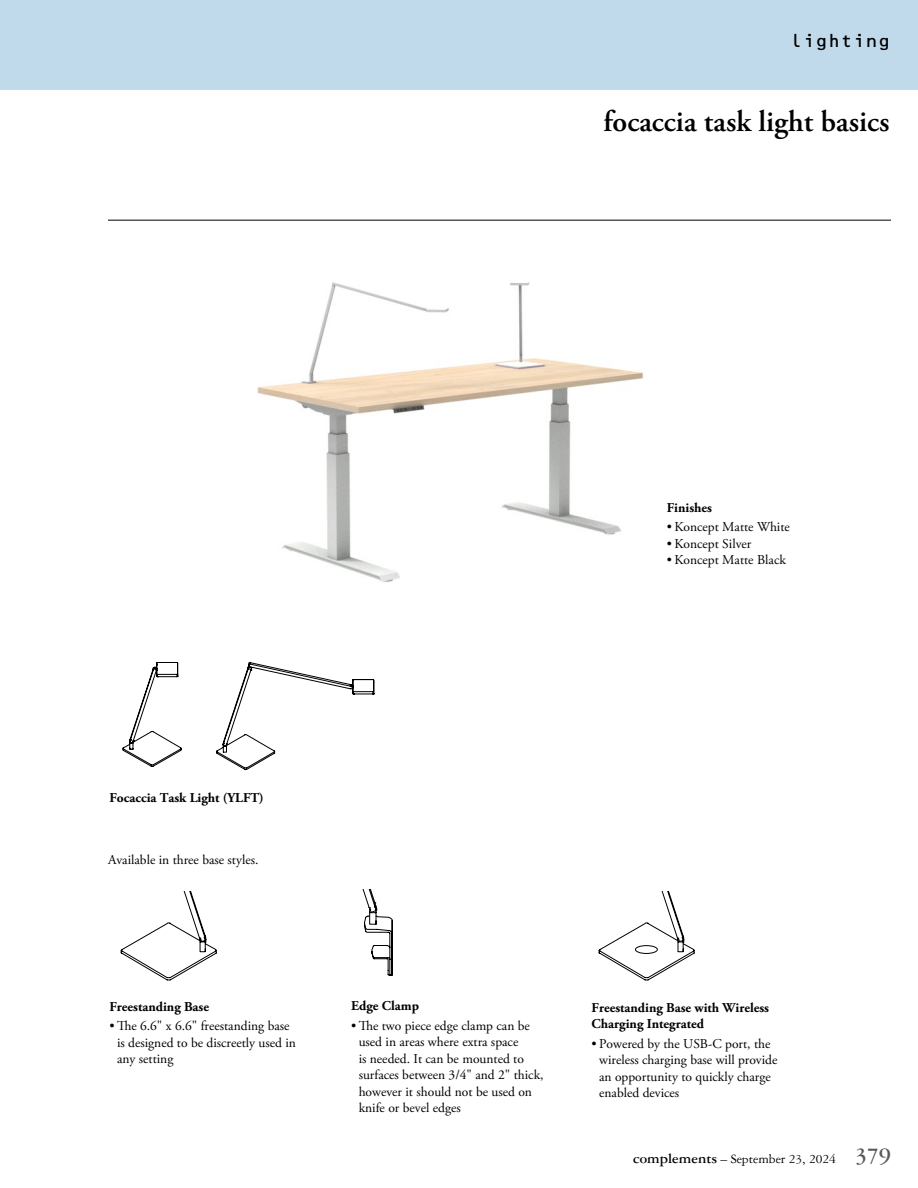
<style>
.page{position:relative;width:918px;height:1188px;background:#fff}
.page>*{position:absolute;margin:0;border:0;box-sizing:border-box;transform-origin:0 0}
.t1{font:600 30px "Adobe Garamond Pro";color:#000}
.t2{font:18px "OCRB Std";letter-spacing:-.025em;color:#000}
.t3{font:13.5px/16.5px "Adobe Garamond Pro";color:#000}
.t4{font:700 13.5px/16.5px "Adobe Garamond Pro";color:#000}
.t5{font:13.5px "Garamond Three";color:#000}
.s1{font-weight:700;font-size:15px}
.s2{font-weight:700;font-size:24px;color:#58595b}
</style>
<div class="page">
<div style="left:0;top:0;width:918px;height:90px;background:#c0daec"></div>
<hr style="left:108px;top:220px;width:783px;height:1px;background:#000">
<img style="left:257px;top:282px;width:387px;height:300px">
<svg style="left:122px;top:662px;width:253px;height:109px"></svg>
<svg style="left:121px;top:892px;width:96px;height:89px"></svg>
<svg style="left:598px;top:892px;width:96px;height:89px"></svg>
<div style="left:635px;top:945px;width:23px;height:9px;border:1px solid #000;border-radius:50%"></div>
<svg style="left:362px;top:889px;width:31px;height:87px"></svg>
<h2 class="t2" style="left:790px;top:31px;width:102px">lighting</h2>
<h1 class="t1" style="left:604px;top:104px;width:287px">focaccia task light basics</h1>
<p class="t4" style="left:667px;top:499px;width:47px">Finishes</p>
<p class="t3" style="left:667px;top:519px;width:125px">• Koncept Matte White</p>
<p class="t3" style="left:667px;top:536px;width:86px">• Koncept Silver</p>
<p class="t3" style="left:667px;top:552px;width:121px">• Koncept Matte Black</p>
<p class="t4" style="left:110px;top:790px;width:156px">Focaccia Task Light (YLFT)</p>
<p class="t3" style="left:108px;top:852px;width:152px">Available in three base styles.</p>
<p class="t4" style="left:110px;top:999px;width:101px">Freestanding Base</p>
<p class="t3" style="left:117px;top:1018px;width:180px;text-indent:-8px">• The 6.6" x 6.6" freestanding base is designed to be discreetly used in any setting</p>
<p class="t4" style="left:351px;top:998px;width:69px">Edge Clamp</p>
<p class="t3" style="left:359px;top:1018px;width:186px;text-indent:-8px">• The two piece edge clamp can be used in areas where extra space<br>is needed. It can be mounted to surfaces between 3/4" and 2" thick, however it should not be used on knife or bevel edges</p>
<p class="t4" style="left:592px;top:1000px;width:179px">Freestanding Base with Wireless<br>Charging Integrated</p>
<p class="t3" style="left:599px;top:1036px;width:180px;text-indent:-8px">• Powered by the USB-C port, the wireless charging base will provide an opportunity to quickly charge enabled devices</p>
<p class="t5" style="left:633px;top:1152px;width:259px"><span class="s1">complements</span> – September 23, 2024 <span class="s2">379</span></p>
</div>
